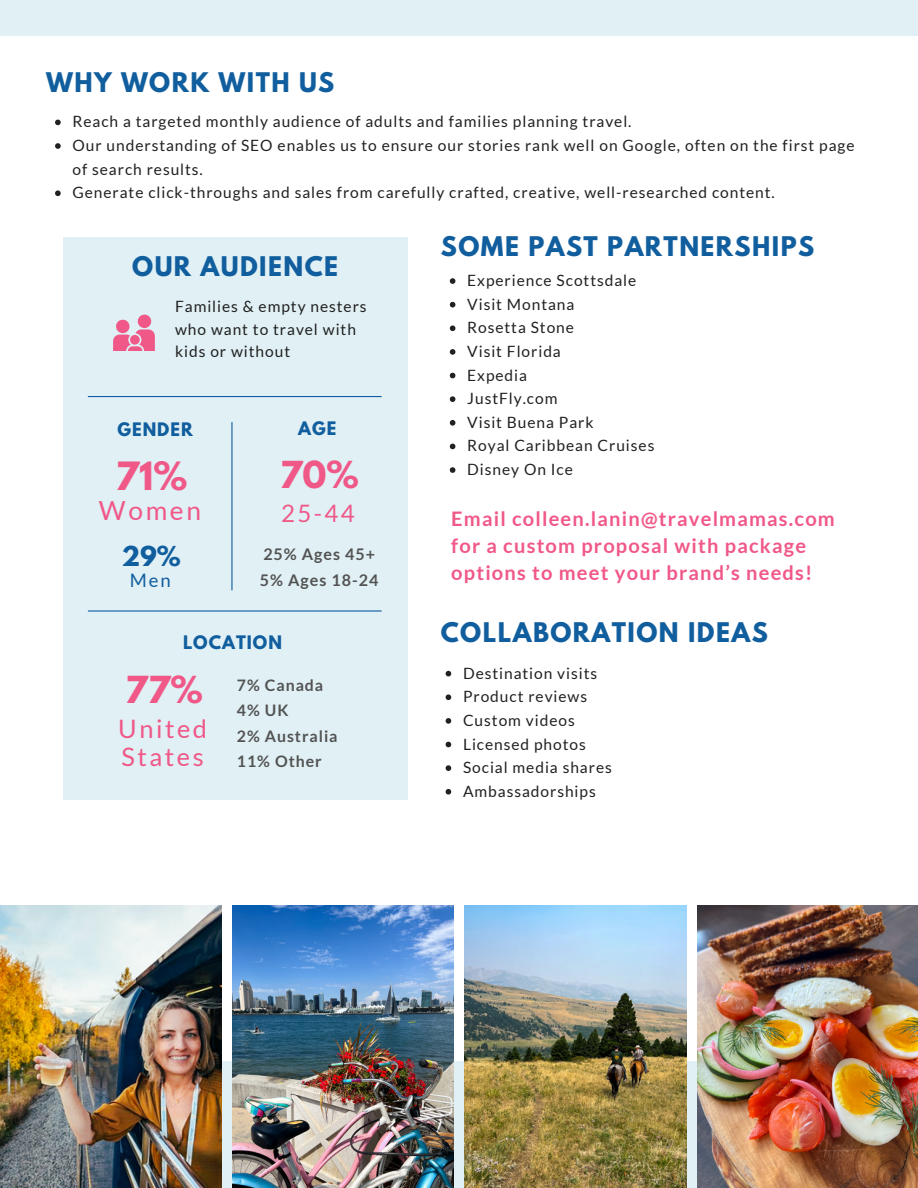
<style>
.page{position:relative;width:918px;height:1188px;background:#fff}
.page>*{position:absolute;margin:0;border:0;box-sizing:border-box;transform-origin:0 0}
.t1{font:700 34.5px "League Spartan";color:#f05888}
.t2{font:700 33px "League Spartan";color:#f05888}
.t3{font:26.4px "Lato";letter-spacing:.1em;color:#f05888}
.t4{font:25.35px/28.2px "Lato";letter-spacing:.1em;color:#f05888}
.t5{font:700 24.3px "League Spartan";color:#115e9e}
.t6{font:700 24px "League Spartan";letter-spacing:.06em;color:#115e9e}
.t7{font:24px "Lato";color:#f05888}
.t8{font:700 20.1px/27px "Lato";letter-spacing:.06em;color:#f05888}
.t9{font:18.6px "Lato";color:#115e9e}
.t10{font:700 16.5px "League Spartan";letter-spacing:.06em;color:#115e9e}
.t11{font:700 16.05px/25.8px "Lato";letter-spacing:.06em;color:#535353}
.t12{font:700 15.9px/25.3px "Lato";letter-spacing:.06em;color:#535353}
.t13{font:15.6px/23.7px "Lato";letter-spacing:.06em;color:#212121}
</style>
<div class="page">
<div style="left:0;top:1061px;width:918px;height:127px;background:#e0f0f5"></div>
<img style="left:465px;top:905px;width:221px;height:283px">
<img style="left:0;top:905px;width:222px;height:283px">
<img style="left:233px;top:905px;width:220px;height:283px">
<img style="left:698px;top:905px;width:220px;height:283px">
<div style="left:63px;top:237px;width:344px;height:562px;background:#e0f0f5"></div>
<div style="left:0;top:0;width:918px;height:36px;background:#e0f0f5"></div>
<svg style="left:113px;top:315px;width:42px;height:36px"></svg>
<svg style="left:450px;top:278px;width:5px;height:6px"></svg>
<svg style="left:450px;top:302px;width:5px;height:5px"></svg>
<svg style="left:450px;top:325px;width:5px;height:6px"></svg>
<svg style="left:450px;top:349px;width:5px;height:6px"></svg>
<svg style="left:450px;top:373px;width:5px;height:5px"></svg>
<svg style="left:450px;top:396px;width:5px;height:6px"></svg>
<svg style="left:450px;top:420px;width:5px;height:6px"></svg>
<svg style="left:450px;top:444px;width:5px;height:5px"></svg>
<svg style="left:450px;top:467px;width:5px;height:6px"></svg>
<svg style="left:446px;top:671px;width:5px;height:5px"></svg>
<svg style="left:446px;top:694px;width:5px;height:6px"></svg>
<svg style="left:446px;top:718px;width:5px;height:6px"></svg>
<svg style="left:446px;top:742px;width:5px;height:5px"></svg>
<svg style="left:446px;top:765px;width:5px;height:6px"></svg>
<svg style="left:446px;top:789px;width:5px;height:6px"></svg>
<svg style="left:55px;top:120px;width:6px;height:5px"></svg>
<svg style="left:55px;top:143px;width:6px;height:6px"></svg>
<svg style="left:55px;top:190px;width:6px;height:6px"></svg>
<hr style="left:88px;top:610px;width:294px;height:2px;background:#115e9e">
<hr style="left:231px;top:422px;width:2px;height:168px;background:#115e9e">
<hr style="left:88px;top:396px;width:294px;height:1px;background:#115e9e">
<h3 class="t6" style="left:46px;top:64px;width:290px">WHY WORK WITH US</h3>
<p class="t13" style="left:73px;top:110px;width:784px">Reach a targeted monthly audience of adults and families planning travel.<br>Our understanding of SEO enables us to ensure our stories rank well on Google, often on the first page of search results.<br>Generate click-throughs and sales from carefully crafted, creative, well-researched content.</p>
<h3 class="t6" style="left:132px;top:248px;width:207px">OUR AUDIENCE</h3>
<p class="t13" style="left:175px;top:295px;width:193px;line-height:22.5px">Families &amp; empty nesters who want to travel with kids or without</p>
<p class="t10" style="left:117px;top:417px;width:77px">GENDER</p>
<h1 class="t1" style="left:115px;top:449px;width:73px">71%</h1>
<h3 class="t3" style="left:99px;top:496px;width:104px">Women</h3>
<h3 class="t5" style="left:122px;top:537px;width:61px">29%</h3>
<p class="t9" style="left:130px;top:570px;width:42px">Men</p>
<p class="t10" style="left:298px;top:415px;width:40px">AGE</p>
<h2 class="t2" style="left:280px;top:449px;width:81px">70%</h2>
<h3 class="t7" style="left:281px;top:500px;width:75px">25-44</h3>
<p class="t11" style="left:260px;top:541px;width:120px">25% Ages 45+<br>5% Ages 18-24</p>
<p class="t10" style="left:183px;top:630px;width:101px">LOCATION</p>
<h2 class="t2" style="left:125px;top:663px;width:79px">77%</h2>
<h3 class="t4" style="left:118px;top:714px;width:90px">United<br>States</h3>
<p class="t12" style="left:237px;top:672px;width:102px">7% Canada<br>4% UK<br>2% Australia<br>11% Other</p>
<h3 class="t6" style="left:441px;top:228px;width:375px">SOME PAST PARTNERSHIPS</h3>
<p class="t13" style="left:467px;top:269px;width:189px">Experience Scottsdale<br>Visit Montana<br>Rosetta Stone<br>Visit Florida<br>Expedia<br>JustFly.com<br>Visit Buena Park<br>Royal Caribbean Cruises<br>Disney On Ice</p>
<p class="t8" style="left:451px;top:505px;width:385px">Email colleen.lanin@travelmamas.com for a custom proposal with package options to meet your brand’s needs!</p>
<h3 class="t6" style="left:441px;top:614px;width:329px">COLLABORATION IDEAS</h3>
<p class="t13" style="left:463px;top:661px;width:150px">Destination visits<br>Product reviews<br>Custom videos<br>Licensed photos<br>Social media shares<br>Ambassadorships</p>
</div>
